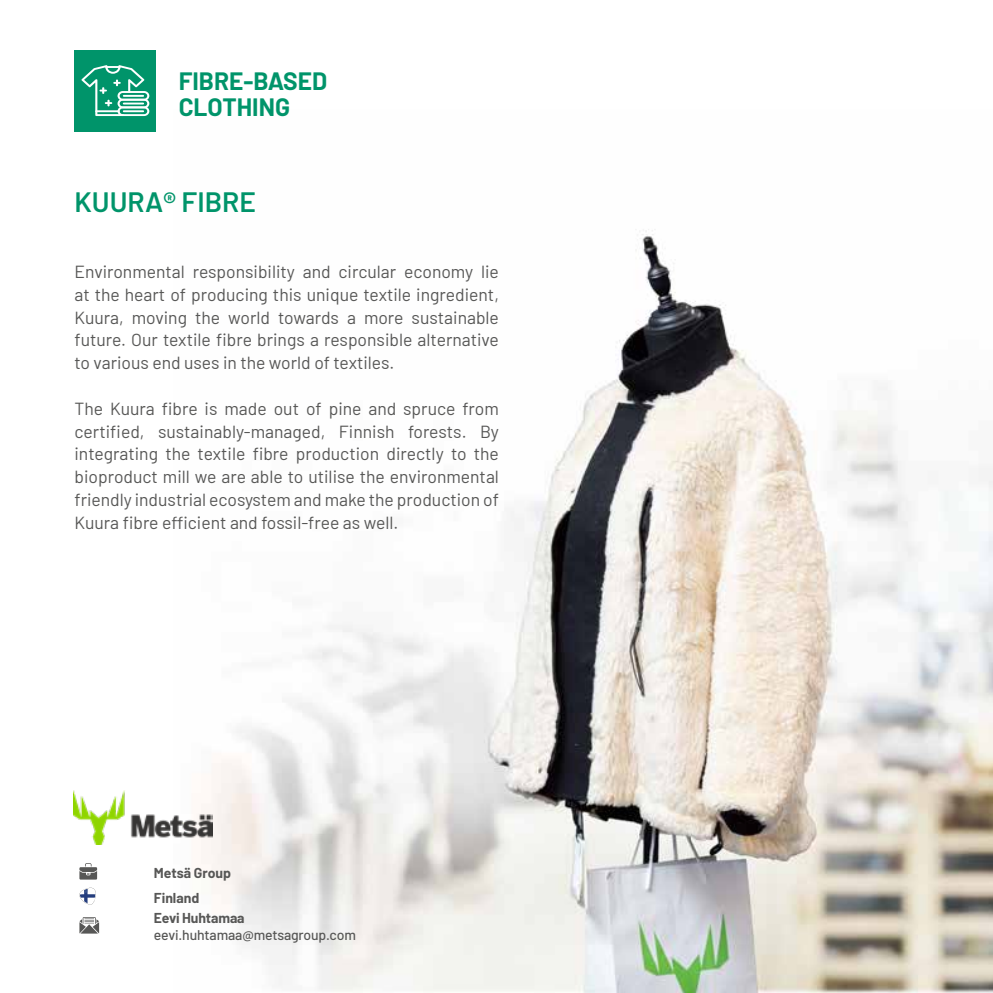
<style>
.page{position:relative;width:993px;height:993px;background:#fff}
.page>*{position:absolute;margin:0;border:0;box-sizing:border-box;transform-origin:0 0}
.t1{font:600 28px "Barlow";color:#00946a}
.t2{font:700 24.5px/26.2px "Barlow";color:#00946a}
.t3{font:17.5px/22.8px "Barlow";color:#575756;text-align:justify}
.t4{font:700 14px/24.8px "Barlow";letter-spacing:-.005em;color:#575756}
.t5{font:500 14px "Barlow";letter-spacing:-.01em;color:#575756}
</style>
<div class="page">
<img style="left:201px;top:229px;width:791px;height:763px">
<div style="left:74px;top:50px;width:82px;height:81px;background:#00946a"></div>
<svg style="left:81px;top:65px;width:68px;height:51px"></svg>
<svg style="left:79px;top:863px;width:18px;height:16px"></svg>
<svg style="left:79px;top:887px;width:17px;height:18px"></svg>
<img style="left:80px;top:888px;width:15px;height:6px">
<svg style="left:79px;top:917px;width:20px;height:16px"></svg>
<img style="left:73px;top:790px;width:139px;height:53px">
<h2 class="t2" style="left:179px;top:66px;width:150px">FIBRE-BASED<br>CLOTHING</h2>
<h1 class="t1" style="left:74px;top:181px;width:183px">KUURA® FIBRE</h1>
<p class="t3" style="left:74px;top:259px;width:426px">Environmental responsibility and circular economy lie at the heart of producing this unique textile ingredient, Kuura, moving the world towards a more sustainable future. Our textile fibre brings a responsible alternative to various end uses in the world of textiles.</p>
<p class="t3" style="left:74px;top:395px;width:426px">The Kuura fibre is made out of pine and spruce from certified, sustainably-managed, Finnish forests. By integrating the textile fibre production directly to the bioproduct mill we are able to utilise the environmental friendly industrial ecosystem and make the production of Kuura fibre efficient and fossil-free as well.</p>
<p class="t4" style="left:154px;top:859px;width:79px">Metsä Group<br>Finland</p>
<p class="t4" style="left:154px;top:904px;width:92px">Eevi Huhtamaa</p>
<p class="t5" style="left:154px;top:924px;width:203px">eevi.huhtamaa@metsagroup.com</p>
</div>
